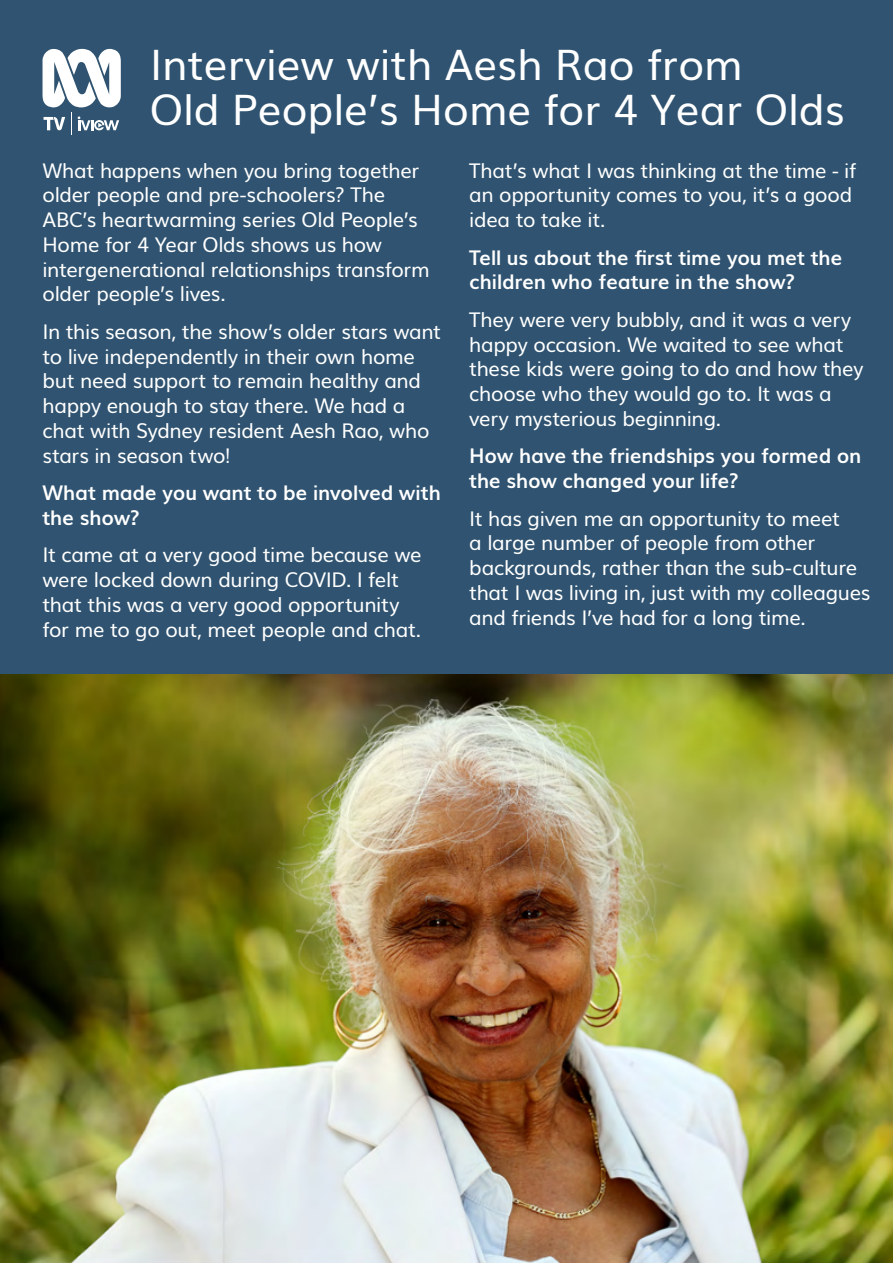
<style>
.page{position:relative;width:893px;height:1263px;background:#2f5370}
.page>*{position:absolute;margin:0;border:0;box-sizing:border-box;transform-origin:0 0}
.t1{font:42px/45px "Muli";color:#fff}
.t2{font:20.25px/24.8px "Muli";letter-spacing:-.015em;color:#fff}
.t3{font:700 20.25px/24.8px "Muli";letter-spacing:-.005em;color:#fff}
</style>
<div class="page">
<img style="left:3px;top:674px;width:890px;height:589px">
<img style="left:0;top:674px;width:3px;height:589px">
<svg style="left:43px;top:49px;width:78px;height:86px"></svg>
<h1 class="t1" style="left:150px;top:39px;width:697px">Interview with Aesh Rao from<br>Old People’s Home for 4 Year Olds</h1>
<p class="t2" style="left:43px;top:156px;width:389px">What happens when you bring together older people and pre-schoolers? The ABC’s heartwarming series Old People’s Home for 4 Year Olds shows us how intergenerational relationships transform older people’s lives.</p>
<p class="t2" style="left:43px;top:317px;width:400px">In this season, the show’s older stars want to live independently in their own home but need support to remain healthy and happy enough to stay there. We had a chat with Sydney resident Aesh Rao, who stars in season two!</p>
<p class="t3" style="left:43px;top:479px;width:400px">What made you want to be involved with the show?</p>
<p class="t2" style="left:43px;top:541px;width:381px">It came at a very good time because we were locked down during COVID. I felt that this was a very good opportunity for me to go out, meet people and chat.</p>
<p class="t2" style="left:469px;top:156px;width:388px">That’s what I was thinking at the time - if an opportunity comes to you, it’s a good idea to take it.</p>
<p class="t3" style="left:469px;top:244px;width:375px">Tell us about the first time you met the children who feature in the show?</p>
<p class="t2" style="left:469px;top:305px;width:396px">They were very bubbly, and it was a very happy occasion. We waited to see what these kids were going to do and how they choose who they would go to. It was a very mysterious beginning.</p>
<p class="t3" style="left:469px;top:442px;width:394px">How have the friendships you formed on the show changed your life?</p>
<p class="t2" style="left:469px;top:504px;width:403px">It has given me an opportunity to meet<br>a large number of people from other backgrounds, rather than the sub-culture that I was living in, just with my colleagues and friends I’ve had for a long time.</p>
</div>
